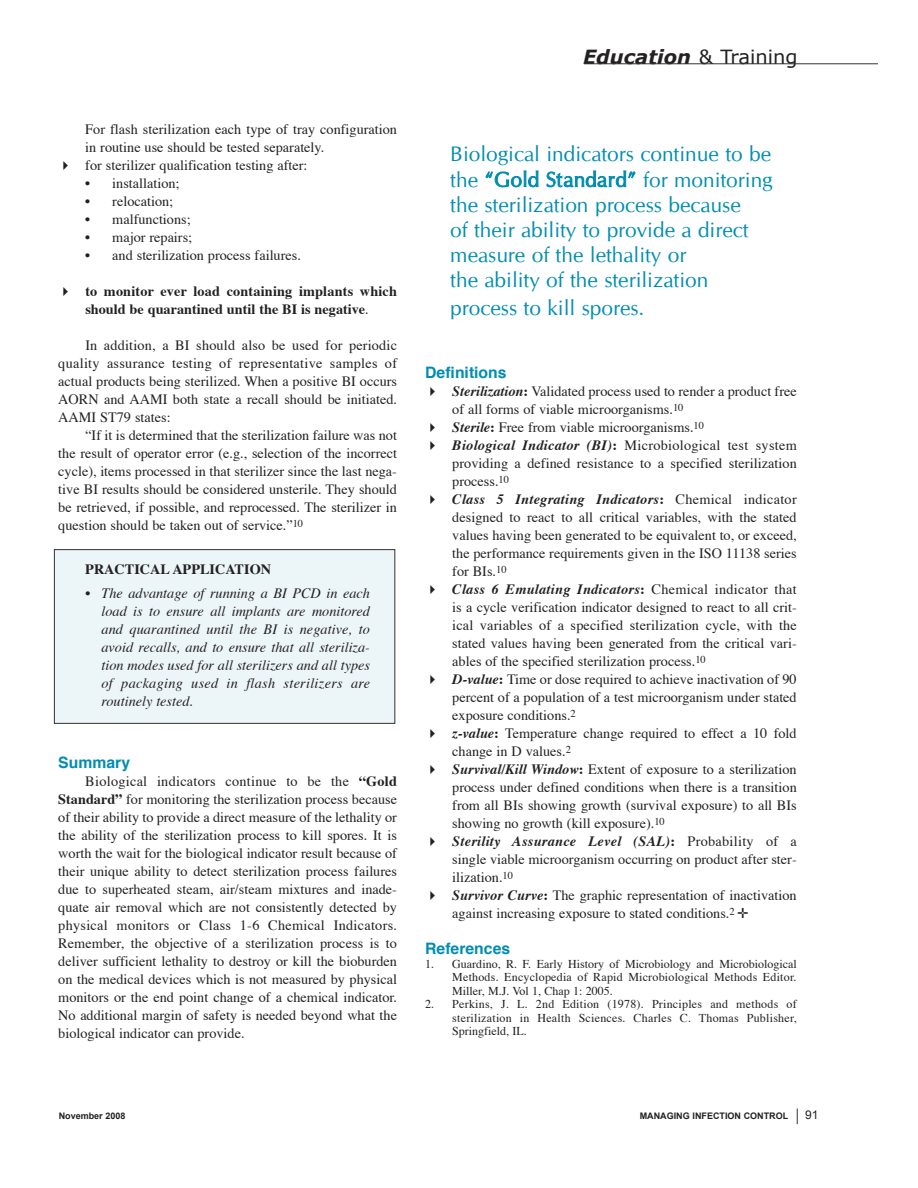
<style>
.page{position:relative;width:918px;height:1188px;background:#fff}
.page>*{position:absolute;margin:0;border:0;box-sizing:border-box;transform-origin:0 0}
.t1{font:21px/25.2px "CG Omega";color:#008db1}
.t2{font:italic 700 19.5px "Verdana";color:#232021}
.t3{font:700 15.75px "Helvetica";color:#008db1}
.t4{font:14.25px/18px "Times";color:#232021;text-align:justify}
.t5{font:italic 14.25px/18px "Times";letter-spacing:.02em;color:#232021;text-align:justify}
.t6{font:700 14.25px/18px "Times";color:#232021;text-align:center}
.t7{font:12px/13.5px "Times";letter-spacing:.015em;color:#232021;text-align:justify}
.t8{font:12px "Arial";color:#232021}
.t9{font:700 9px "Arial";color:#232021}
.s1{font-weight:400}
.s2{font-weight:700}
.s3{font-weight:400;font-style:normal}
.s4{font-weight:700;font-style:italic}
</style>
<div class="page">
<div style="left:55px;top:550px;width:339px;height:173px;background:#ecf5f8"></div>
<div style="left:54px;top:549px;width:341px;height:175px;border:1px solid #343134"></div>
<svg style="left:796px;top:1108px;width:2px;height:17px"></svg>
<svg style="left:584px;top:64px;width:294px;height:1px"></svg>
<p class="t4" style="left:85px;top:122px;width:313px">For flash sterilization each type of tray configuration in routine use should be tested separately.</p>
<p class="t4" style="left:58px;top:158px;width:251px">✔ for sterilizer qualification testing after:</p>
<p class="t4" style="left:85px;top:176px;width:96px">• installation;</p>
<p class="t4" style="left:85px;top:194px;width:89px">• relocation;</p>
<p class="t4" style="left:85px;top:212px;width:107px">• malfunctions;</p>
<p class="t4" style="left:85px;top:230px;width:108px">• major repairs;</p>
<p class="t4" style="left:85px;top:248px;width:217px">• and sterilization process failures.</p>
<p class="t6" style="left:58px;top:284px;width:340px">✔ to monitor ever load containing implants which should be quarantined until the BI is negative<span class="s1">.</span></p>
<p class="t4" style="left:58px;top:338px;width:340px;text-indent:27px">In addition, a BI should also be used for periodic quality assurance testing of representative samples of actual products being sterilized. When a positive BI occurs AORN and AAMI both state a recall should be initiated.<br>AAMI ST79 states:</p>
<p class="t4" style="left:58px;top:428px;width:340px;text-indent:27px">“If it is determined that the sterilization failure was not the result of operator error (e.g., selection of the incorrect cycle), items processed in that sterilizer since the last nega&shy;tive BI results should be considered unsterile. They should be retrieved, if possible, and reprocessed. The sterilizer in question should be taken out of service.”<sup>10</sup></p>
<p class="t6" style="left:85px;top:561px;width:187px">PRACTICAL APPLICATION</p>
<p class="t5" style="left:102px;top:586px;width:270px;text-indent:-16px">• The advantage of running a BI PCD in each load is to ensure all implants are monitored and quarantined until the BI is negative, to avoid recalls, and to ensure that all steriliza&shy;tion modes used for all sterilizers and all types of packaging used in flash sterilizers are routinely tested.</p>
<p class="t3" style="left:58px;top:756px;width:73px">Summary</p>
<p class="t4" style="left:58px;top:773px;width:340px;text-indent:27px">Biological indicators continue to be the <span class="s2">“Gold Standard”</span> for monitoring the sterilization process because of their ability to provide a direct measure of the lethality or the ability of the sterilization process to kill spores. It is worth the wait for the biological indicator result because of their unique ability to detect sterilization process failures due to superheated steam, air/steam mixtures and inade&shy;quate air removal which are not consistently detected by physical monitors or Class 1-6 Chemical Indicators.<br>Remember, the objective of a sterilization process is to deliver sufficient lethality to destroy or kill the bioburden on the medical devices which is not measured by physical monitors or the end point change of a chemical indicator.<br>No additional margin of safety is needed beyond what the biological indicator can provide.</p>
<h2 class="t2" style="left:583px;top:44px;width:216px">Education <span class="s3">&amp; Training</span></h2>
<h1 class="t1" style="left:450px;top:141px;width:324px">Biological indicators continue to be the “Gold Standard” for monitoring the sterilization process because<br>of their ability to provide a direct measure of the lethality or<br>the ability of the sterilization</h1>
<h1 class="t1" style="left:450px;top:295px;width:196px">process to kill spores.</h1>
<p class="t3" style="left:425px;top:366px;width:83px">Definitions</p>
<p class="t4" style="left:452px;top:384px;width:346px;text-indent:-27px">✔ <span class="s4">Sterilization</span><span class="s2">:</span> Validated process used to render a product free of all forms of viable microorganisms.<sup>10</sup></p>
<p class="t4" style="left:425px;top:420px;width:280px">✔ <span class="s4">Sterile</span><span class="s2">:</span> Free from viable microorganisms.<sup>10</sup></p>
<p class="t4" style="left:452px;top:438px;width:346px;text-indent:-27px">✔ <span class="s4">Biological Indicator (BI)</span><span class="s2">:</span> Microbiological test system providing a defined resistance to a specified sterilization process.<sup>10</sup></p>
<p class="t4" style="left:452px;top:492px;width:346px;text-indent:-27px">✔ <span class="s4">Class 5 Integrating Indicators</span><span class="s2">:</span> Chemical indicator designed to react to all critical variables, with the stated values having been generated to be equivalent to, or exceed, the performance requirements given in the ISO 11138 series for BIs.<sup>10</sup></p>
<p class="t4" style="left:452px;top:582px;width:346px;text-indent:-27px">✔ <span class="s4">Class 6 Emulating Indicators</span><span class="s2">:</span> Chemical indicator that is a cycle verification indicator designed to react to all crit&shy;ical variables of a specified sterilization cycle, with the stated values having been generated from the critical vari&shy;ables of the specified sterilization process.<sup>10</sup></p>
<p class="t4" style="left:452px;top:672px;width:346px;text-indent:-27px">✔ <span class="s4">D-value</span><span class="s2">:</span> Time or dose required to achieve inactivation of 90 percent of a population of a test microorganism under stated exposure conditions.<sup>2</sup></p>
<p class="t4" style="left:452px;top:726px;width:346px;text-indent:-27px">✔ <span class="s4">z-value</span><span class="s2">:</span> Temperature change required to effect a 10 fold change in D values.<sup>2</sup></p>
<p class="t4" style="left:452px;top:762px;width:346px;text-indent:-27px">✔ <span class="s4">Survival/Kill Window</span><span class="s2">:</span> Extent of exposure to a sterilization process under defined conditions when there is a transition from all BIs showing growth (survival exposure) to all BIs showing no growth (kill exposure).<sup>10</sup></p>
<p class="t4" style="left:452px;top:834px;width:346px;text-indent:-27px">✔ <span class="s4">Sterility Assurance Level (SAL)</span><span class="s2">:</span> Probability of a single viable microorganism occurring on product after ster&shy;ilization.<sup>10</sup></p>
<p class="t4" style="left:452px;top:888px;width:346px;text-indent:-27px">✔ <span class="s4">Survivor Curve</span><span class="s2">:</span> The graphic representation of inactivation against increasing exposure to stated conditions.<sup>2</sup> ✛</p>
<p class="t3" style="left:425px;top:942px;width:86px">References</p>
<p class="t7" style="left:452px;top:958px;width:346px;text-indent:-27px">1. Guardino, R. F. Early History of Microbiology and Microbiological Methods. Encyclopedia of Rapid Microbiological Methods Editor.<br>Miller, M.J. Vol 1, Chap 1: 2005.</p>
<p class="t7" style="left:452px;top:998px;width:346px;text-indent:-27px">2. Perkins, J. L. 2nd Edition (1978). Principles and methods of sterilization in Health Sciences. Charles C. Thomas Publisher, Springfield, IL.</p>
<p class="t9" style="left:59px;top:1110px;width:68px">November 2008</p>
<p class="t9" style="left:640px;top:1110px;width:150px">MANAGING INFECTION CONTROL</p>
<p class="t8" style="left:805px;top:1108px;width:15px">91</p>
</div>
